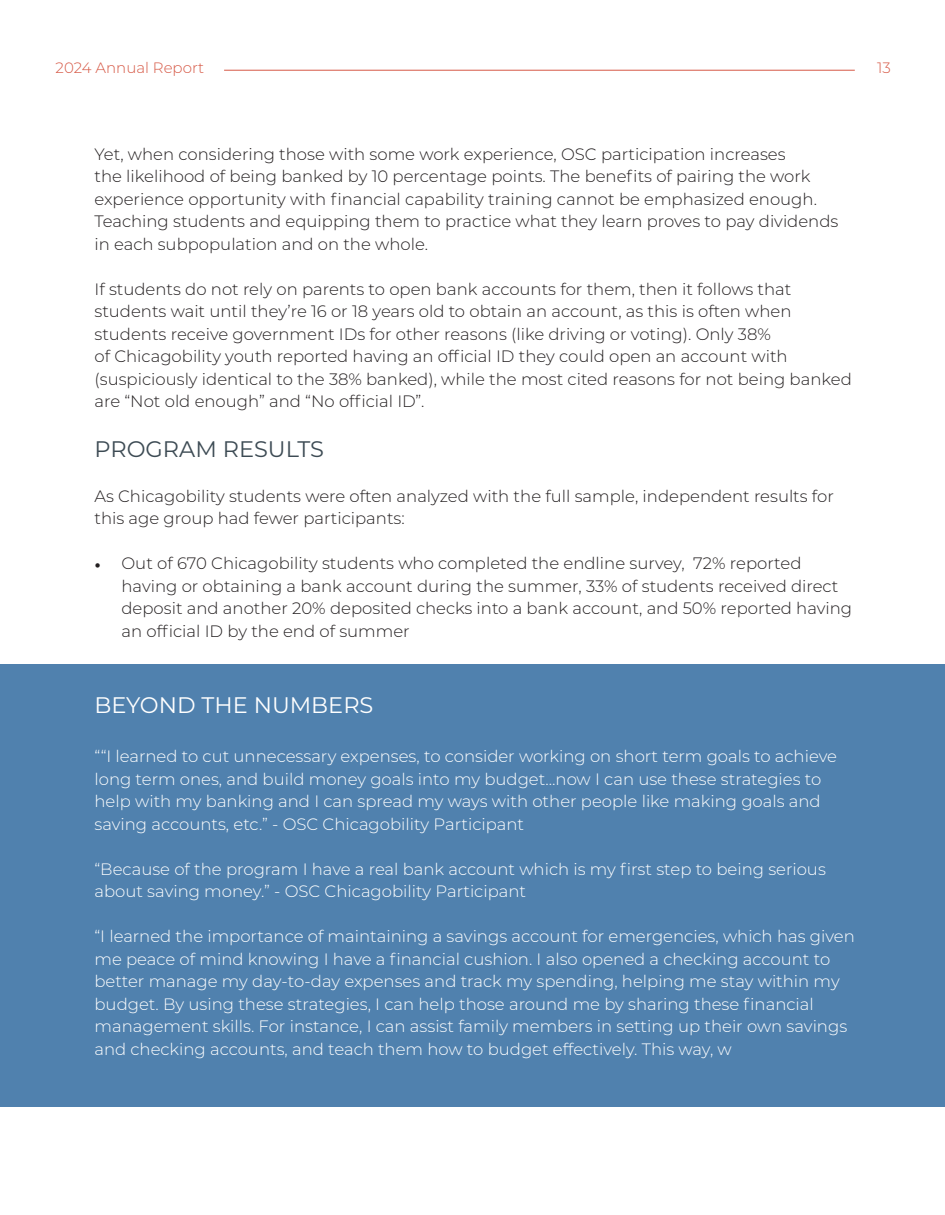
<style>
.page{position:relative;width:945px;height:1215px;background:#fff}
.page>*{position:absolute;margin:0;border:0;box-sizing:border-box;transform-origin:0 0}
.t1{font:22.5px "Montserrat";color:#fff}
.t2{font:22.5px "Montserrat";color:#3d4b54}
.t3{font:300 16.5px/22.5px "Montserrat";color:#231f20}
.t4{font:300 16.5px/22.5px "Montserrat";color:#fff}
.t5{font:300 15px "Montserrat";color:#d65845}
.s1{font-family:"Minion Pro";font-weight:400}
</style>
<div class="page">
<hr style="left:224px;top:70px;width:631px;height:1px;background:#d65845">
<div style="left:0;top:665px;width:945px;height:442px;background:#5081ae"></div>
<p class="t5" style="left:56px;top:58px;width:150px">2024 Annual Report</p>
<p class="t5" style="left:877px;top:58px;width:15px">13</p>
<p class="t3" style="left:94px;top:142px;width:745px">Yet, when considering those with some work experience, OSC participation increases<br>the likelihood of being banked by 10 percentage points. The benefits of pairing the work experience opportunity with financial capability training cannot be emphasized enough.<br>Teaching students and equipping them to practice what they learn proves to pay dividends in each subpopulation and on the whole.</p>
<p class="t3" style="left:94px;top:277px;width:759px">If students do not rely on parents to open bank accounts for them, then it follows that students wait until they’re 16 or 18 years old to obtain an account, as this is often when students receive government IDs for other reasons (like driving or voting). Only 38%<br>of Chicagobility youth reported having an official ID they could open an account with (suspiciously identical to the 38% banked), while the most cited reasons for not being banked are “Not old enough” and “No official ID”.</p>
<p class="t2" style="left:94px;top:434px;width:231px">PROGRAM RESULTS</p>
<p class="t3" style="left:94px;top:484px;width:741px">As Chicagobility students were often analyzed with the full sample, independent results for this age group had fewer participants:</p>
<p class="t3" style="left:122px;top:552px;width:732px;text-indent:-27px"><span class="s1">•</span> Out of 670 Chicagobility students who completed the endline survey, 72% reported having or obtaining a bank account during the summer, 33% of students received direct deposit and another 20% deposited checks into a bank account, and 50% reported having an official ID by the end of summer</p>
<p class="t1" style="left:94px;top:689px;width:280px">BEYOND THE NUMBERS</p>
<p class="t4" style="left:94px;top:744px;width:744px">““I learned to cut unnecessary expenses, to consider working on short term goals to achieve long term ones, and build money goals into my budget…now I can use these strategies to help with my banking and I can spread my ways with other people like making goals and saving accounts, etc.” - OSC Chicagobility Participant</p>
<p class="t4" style="left:94px;top:857px;width:733px">“Because of the program I have a real bank account which is my first step to being serious about saving money.” - OSC Chicagobility Participant</p>
<p class="t4" style="left:94px;top:924px;width:762px">“I learned the importance of maintaining a savings account for emergencies, which has given me peace of mind knowing I have a financial cushion. I also opened a checking account to better manage my day-to-day expenses and track my spending, helping me stay within my budget. By using these strategies, I can help those around me by sharing these financial management skills. For instance, I can assist family members in setting up their own savings and checking accounts, and teach them how to budget effectively. This way, w</p>
</div>
